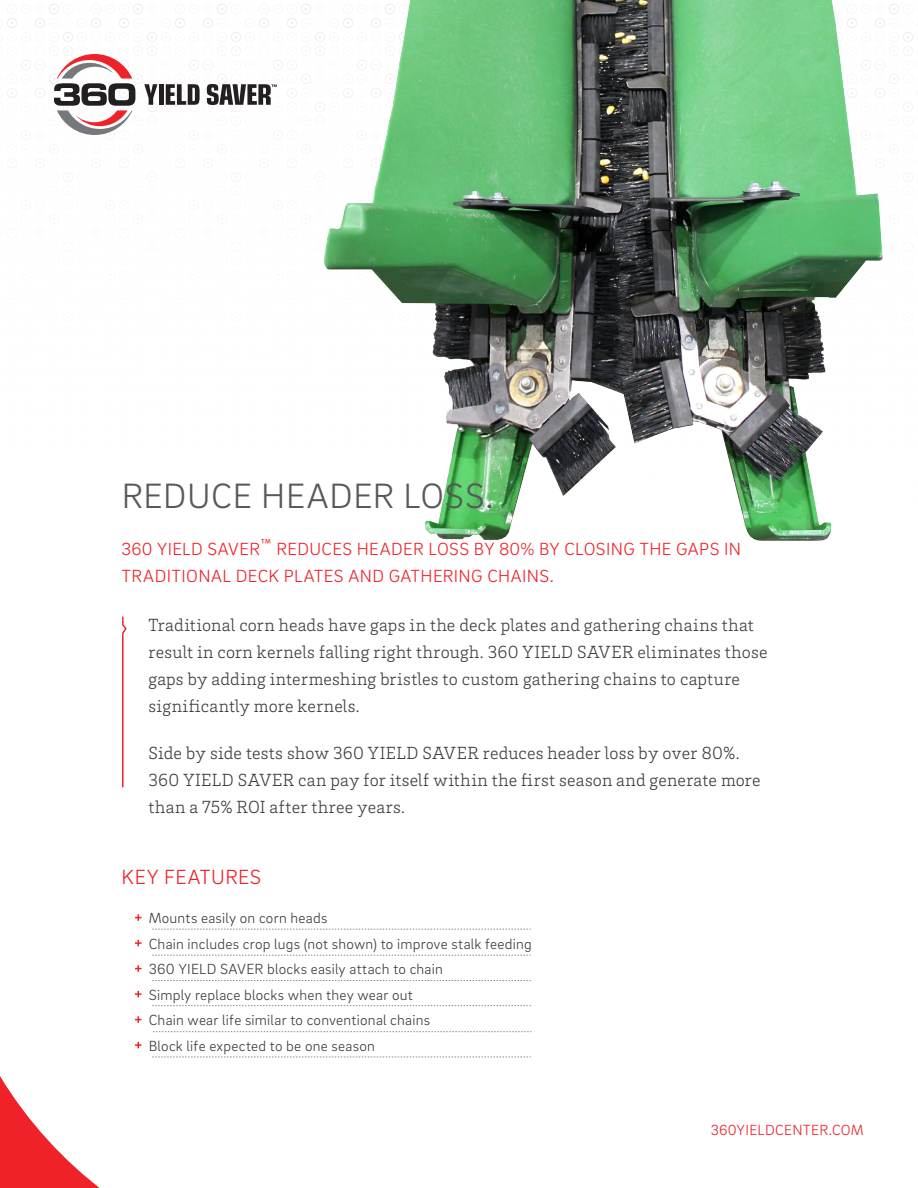
<style>
.page{position:relative;width:918px;height:1188px;background:#fff}
.page>*{position:absolute;margin:0;border:0;box-sizing:border-box;transform-origin:0 0}
.HEADLINE{font:300 36px "Brix Sans";letter-spacing:.015em;color:#57585a}
.TABLE_BODY__L1{font:300 21px "Brix Sans";letter-spacing:.02em;color:#ee2228}
.INTRO__L1{font:300 18px/27px "Brix Slab";letter-spacing:.01em;color:#3e3e3f}
.INTRO__L1-2{font:300 18px/27px "Brix Sans";letter-spacing:.02em;color:#ee2228}
.TABLE_BODY__L1-2{font:300 15px "Brix Sans";letter-spacing:.015em;color:#3e3e3f}
.t1{font:300 15px "Brix Sans";letter-spacing:.015em;color:#ee2228}
</style>
<div class="page">
<svg style="left:0;top:928px;width:405px;height:260px"></svg>
<img style="left:259px;top:0;width:654px;height:541px">
<svg style="left:122px;top:616px;width:5px;height:172px"></svg>
<svg style="left:54px;top:54px;width:81px;height:81px"></svg>
<svg style="left:144px;top:84px;width:13px;height:21px"></svg>
<div style="left:159px;top:84px;width:5px;height:21px;background:#231f20"></div>
<svg style="left:166px;top:84px;width:34px;height:21px"></svg>
<svg style="left:207px;top:84px;width:70px;height:21px"></svg>
<svg style="left:135px;top:914px;width:6px;height:7px"></svg>
<svg style="left:135px;top:940px;width:6px;height:6px"></svg>
<svg style="left:135px;top:965px;width:6px;height:7px"></svg>
<svg style="left:135px;top:991px;width:6px;height:6px"></svg>
<svg style="left:135px;top:1016px;width:6px;height:7px"></svg>
<svg style="left:135px;top:1042px;width:6px;height:6px"></svg>
<svg style="left:152px;top:929px;width:379px;height:1px"></svg>
<svg style="left:152px;top:955px;width:379px;height:1px"></svg>
<svg style="left:152px;top:980px;width:379px;height:1px"></svg>
<svg style="left:152px;top:1005px;width:379px;height:1px"></svg>
<svg style="left:153px;top:1031px;width:379px;height:1px"></svg>
<svg style="left:152px;top:1057px;width:379px;height:1px"></svg>
<p class="HEADLINE" style="left:122px;top:472px;width:373px">REDUCE HEADER LOSS.</p>
<p class="INTRO__L1-2" style="left:122px;top:535px;width:621px">360 YIELD SAVER™ REDUCES HEADER LOSS BY 80% BY CLOSING THE GAPS IN<br>TRADITIONAL DECK PLATES AND GATHERING CHAINS.</p>
<p class="INTRO__L1" style="left:148px;top:610px;width:621px">Traditional corn heads have gaps in the deck plates and gathering chains that result in corn kernels falling right through. 360 YIELD SAVER eliminates those gaps by adding intermeshing bristles to custom gathering chains to capture significantly more kernels.</p>
<p class="INTRO__L1" style="left:148px;top:739px;width:614px">Side by side tests show 360 YIELD SAVER reduces header loss by over 80%.<br>360 YIELD SAVER can pay for itself within the first season and generate more than a 75% ROI after three years.</p>
<p class="TABLE_BODY__L1" style="left:122px;top:864px;width:141px">KEY FEATURES</p>
<p class="TABLE_BODY__L1-2" style="left:149px;top:908px;width:180px">Mounts easily on corn heads</p>
<p class="TABLE_BODY__L1-2" style="left:149px;top:934px;width:385px">Chain includes crop lugs (not shown) to improve stalk feeding</p>
<p class="TABLE_BODY__L1-2" style="left:149px;top:959px;width:296px">360 YIELD SAVER blocks easily attach to chain</p>
<p class="TABLE_BODY__L1-2" style="left:149px;top:985px;width:266px">Simply replace blocks when they wear out</p>
<p class="TABLE_BODY__L1-2" style="left:149px;top:1010px;width:283px">Chain wear life similar to conventional chains</p>
<p class="TABLE_BODY__L1-2" style="left:149px;top:1036px;width:228px">Block life expected to be one season</p>
<p class="t1" style="left:711px;top:1120px;width:154px">360YIELDCENTER.COM</p>
</div>
